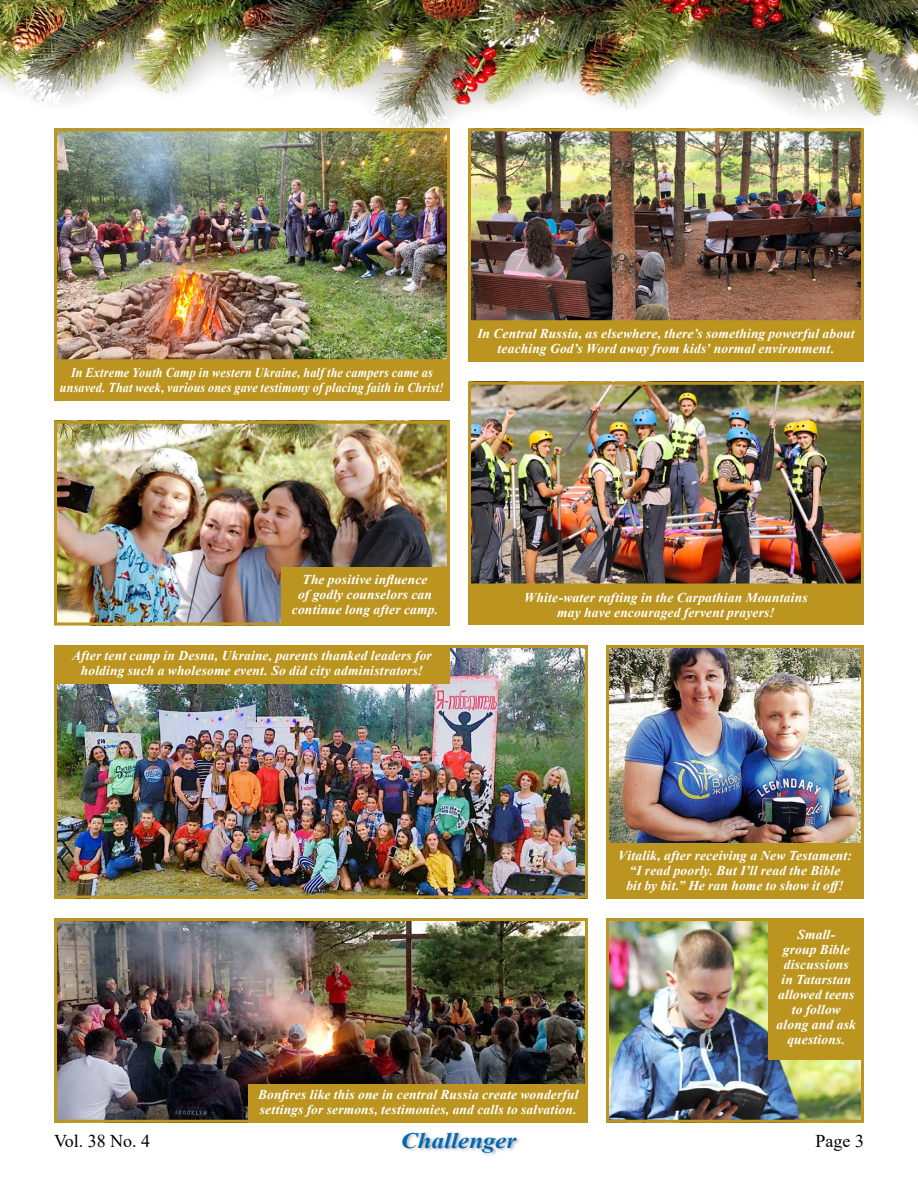
<style>
.page{position:relative;width:918px;height:1188px;background:#fff}
.page>*{position:absolute;margin:0;border:0;box-sizing:border-box;transform-origin:0 0}
.t1{font:italic 700 22.2px "Times New Roman";letter-spacing:-.01em;color:#0068b2;scale:1.15 1}
.t2{font:18px "Times New Roman";color:#000}
.t3{font:italic 700 13.5px/15px "Times New Roman";letter-spacing:.015em;color:#fff;text-align:center}
.t4{font:italic 700 13.5px/15px "Times New Roman";letter-spacing:.015em;color:#fff;text-align:center;scale:.9 1}
</style>
<div class="page">
<img style="left:0;top:0;width:918px;height:128px">
<div style="left:401px;top:1131px;width:120px;height:26px;background:#000;opacity:.3"></div>
<img style="left:472px;top:132px;width:388px;height:187px">
<div style="left:468px;top:128px;width:396px;height:195px;border:3px solid #bc9521"></div>
<img style="left:472px;top:386px;width:388px;height:196px">
<div style="left:468px;top:382px;width:396px;height:204px;border:3px solid #bc9521"></div>
<img style="left:610px;top:922px;width:250px;height:197px">
<div style="left:606px;top:918px;width:258px;height:205px;border:3px solid #bc9521"></div>
<img style="left:58px;top:425px;width:388px;height:197px">
<div style="left:54px;top:421px;width:396px;height:205px;border:3px solid #bc9521"></div>
<img style="left:58px;top:649px;width:526px;height:245px">
<div style="left:54px;top:645px;width:534px;height:253px;border:3px solid #bc9521"></div>
<img style="left:58px;top:132px;width:388px;height:226px">
<div style="left:54px;top:128px;width:396px;height:234px;border:3px solid #bc9521"></div>
<div style="left:468px;top:323px;width:396px;height:39px;background:#bc9521"></div>
<div style="left:468px;top:586px;width:396px;height:40px;background:#bc9521"></div>
<div style="left:769px;top:918px;width:95px;height:141px;background:#bc9521"></div>
<div style="left:281px;top:567px;width:168px;height:59px;background:#bc9521"></div>
<div style="left:54px;top:645px;width:396px;height:39px;background:#bc9521"></div>
<div style="left:54px;top:362px;width:396px;height:39px;background:#bc9521"></div>
<img style="left:58px;top:922px;width:526px;height:197px">
<div style="left:54px;top:918px;width:534px;height:205px;border:3px solid #bc9521"></div>
<img style="left:610px;top:649px;width:250px;height:193px">
<div style="left:606px;top:645px;width:258px;height:201px;border:3px solid #bc9521"></div>
<div style="left:249px;top:1084px;width:339px;height:39px;background:#bc9521"></div>
<div style="left:606px;top:845px;width:258px;height:53px;background:#bc9521"></div>
<p class="t4" style="left:60px;top:365px;width:428px">In Extreme Youth Camp in western Ukraine, half the campers came as unsaved. That week, various ones gave testimony of placing faith in Christ!</p>
<p class="t3" style="left:477px;top:326px;width:379px">In Central Russia, as elsewhere, there’s something powerful about teaching God’s Word away from kids’ normal environment.</p>
<p class="t3" style="left:292px;top:572px;width:148px">The positive influence<br>of godly counselors can continue long after camp.</p>
<p class="t3" style="left:72px;top:648px;width:361px">After tent camp in Desna, Ukraine, parents thanked leaders for holding such a wholesome event. So did city administrators!</p>
<p class="t3" style="left:524px;top:589px;width:285px">White-water rafting in the Carpathian Mountains may have encouraged fervent prayers!</p>
<p class="t3" style="left:618px;top:847px;width:235px">Vitalik, after receiving a New Testament: “I read poorly. But I’ll read the Bible<br>bit by bit.” He ran home to show it off!</p>
<p class="t3" style="left:777px;top:927px;width:81px">Small-<br>group Bible discussions in Tatarstan allowed teens to follow along and ask questions.</p>
<p class="t3" style="left:258px;top:1086px;width:322px;text-align:left">Bonfires like this one in central Russia create wonderful settings for sermons, testimonies, and calls to salvation.</p>
<h2 class="t2" style="left:54px;top:1128px;width:98px">Vol. 38 No. 4</h2>
<h1 class="t1" style="left:401px;top:1125px;width:102px">Challenger</h1>
<h2 class="t2" style="left:816px;top:1128px;width:50px">Page 3</h2>
</div>
